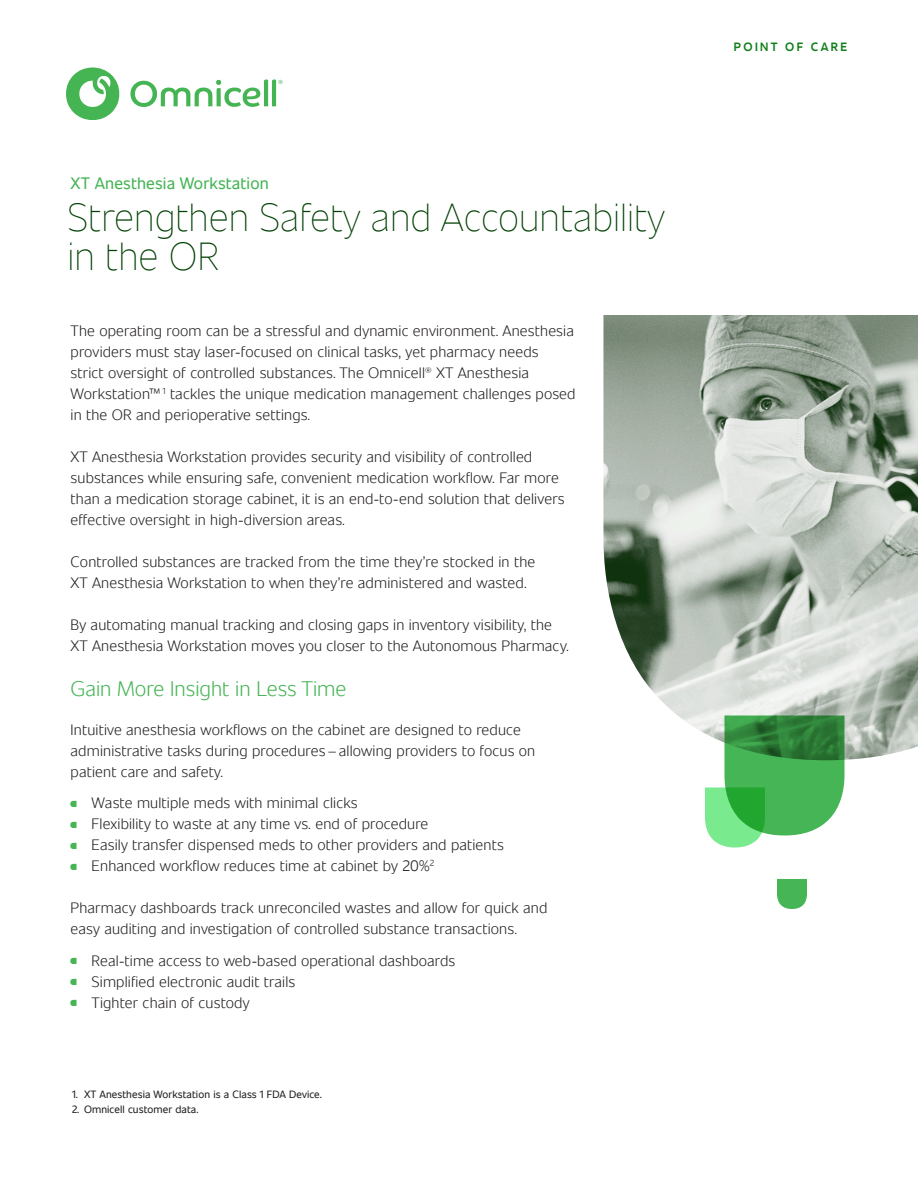
<style>
.page{position:relative;width:918px;height:1188px;background:#fff}
.page>*{position:absolute;margin:0;border:0;box-sizing:border-box;transform-origin:0 0}
.Header_4{font:200 39px/39px "Unitext";color:#014003}
.Head_2{font:300 21px "Unitext";color:#46b555}
.Solution_Descriptor{font:16.5px "Unitext";letter-spacing:.01em;color:#46b555}
.Body_10_14_CS_test{font:300 15px/21px "Unitext";letter-spacing:.01em;color:#231f20}
.Body_10_14_-_7_After{font:300 15px/21px "Unitext";letter-spacing:.01em;color:#231f20}
.Body_10_14_-_14_Afte{font:300 15px/21px "Unitext";letter-spacing:.01em;color:#231f20}
.t1{font:600 12px "Unitext";letter-spacing:.2em;color:#13801c}
.Footnotes{font:10.5px "Unitext";letter-spacing:.01em;color:#231f20}
.s1{font-family:"Superellipse";font-weight:400;font-size:12px;color:#46b555}
</style>
<div class="page">
<img style="left:603px;top:315px;width:315px;height:445px">
<svg style="left:66px;top:67px;width:54px;height:53px"></svg>
<svg style="left:130px;top:80px;width:153px;height:27px"></svg>
<svg style="left:705px;top:716px;width:140px;height:132px"></svg>
<svg style="left:777px;top:879px;width:30px;height:30px"></svg>
<p class="Solution_Descriptor" style="left:71px;top:171px;width:200px">XT Anesthesia Workstation</p>
<p class="Header_4" style="left:68px;top:195px;width:599px">Strengthen Safety and Accountability in the OR</p>
<p class="Body_10_14_CS_test" style="left:71px;top:319px;width:507px">The operating room can be a stressful and dynamic environment. Anesthesia providers must stay laser-focused on clinical tasks, yet pharmacy needs<br>strict oversight of controlled substances. The Omnicell® XT Anesthesia Workstation™ <sup>1</sup> tackles the unique medication management challenges posed in the OR and perioperative settings.</p>
<p class="Body_10_14_CS_test" style="left:71px;top:445px;width:495px">XT Anesthesia Workstation provides security and visibility of controlled substances while ensuring safe, convenient medication workflow. Far more than a medication storage cabinet, it is an end-to-end solution that delivers effective oversight in high-diversion areas.</p>
<p class="Body_10_14_CS_test" style="left:71px;top:550px;width:466px">Controlled substances are tracked from the time they’re stocked in the<br>XT Anesthesia Workstation to when they’re administered and wasted.</p>
<p class="Body_10_14_-_14_Afte" style="left:71px;top:613px;width:500px">By automating manual tracking and closing gaps in inventory visibility, the<br>XT Anesthesia Workstation moves you closer to the Autonomous Pharmacy.</p>
<p class="Head_2" style="left:71px;top:674px;width:277px">Gain More Insight in Less Time</p>
<p class="Body_10_14_-_7_After" style="left:71px;top:718px;width:466px">Intuitive anesthesia workflows on the cabinet are designed to reduce administrative tasks during procedures–allowing providers to focus on patient care and safety.</p>
<p class="Body_10_14_CS_test" style="left:71px;top:792px;width:288px"><span class="s1">A</span> Waste multiple meds with minimal clicks</p>
<p class="Body_10_14_CS_test" style="left:71px;top:813px;width:359px"><span class="s1">A</span> Flexibility to waste at any time vs. end of procedure</p>
<p class="Body_10_14_CS_test" style="left:71px;top:834px;width:435px"><span class="s1">A</span> Easily transfer dispensed meds to other providers and patients</p>
<p class="Body_10_14_CS_test" style="left:71px;top:855px;width:365px"><span class="s1">A</span> Enhanced workflow reduces time at cabinet by 20%<sup>2</sup></p>
<p class="Body_10_14_-_7_After" style="left:71px;top:897px;width:478px">Pharmacy dashboards track unreconciled wastes and allow for quick and easy auditing and investigation of controlled substance transactions.</p>
<p class="Body_10_14_CS_test" style="left:71px;top:949px;width:386px"><span class="s1">A</span> Real-time access to web-based operational dashboards</p>
<p class="Body_10_14_CS_test" style="left:71px;top:970px;width:226px"><span class="s1">A</span> Simplified electronic audit trails</p>
<p class="Body_10_14_CS_test" style="left:71px;top:991px;width:180px"><span class="s1">A</span> Tighter chain of custody</p>
<p class="Footnotes" style="left:72px;top:1087px;width:252px">1. XT Anesthesia Workstation is a Class 1 FDA Device.</p>
<p class="Footnotes" style="left:72px;top:1102px;width:128px">2. Omnicell customer data.</p>
<p class="t1" style="left:734px;top:38px;width:115px">POINT OF CARE</p>
</div>
